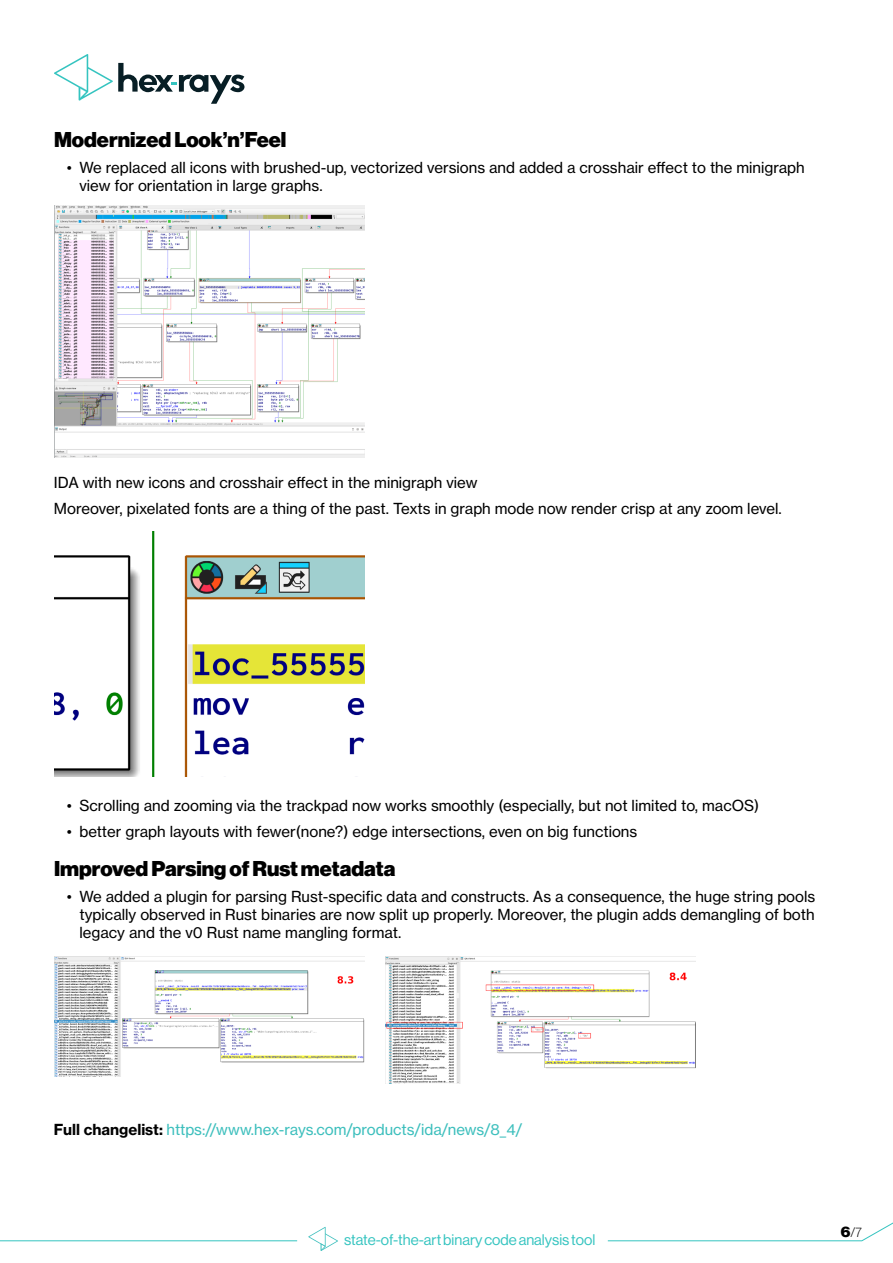
<style>
.page{position:relative;width:893px;height:1263px;background:#fff}
.page>*{position:absolute;margin:0;border:0;box-sizing:border-box;transform-origin:0 0}
.t1{font:21px "N Haas Grotesk DS Pro 95 Blk";color:#000}
.t2{font:15px/18px "N Haas Grotesk TX Pro 55 Rg";color:#000}
.t3{font:15px "N Haas Grotesk TX Pro 55 Rg";color:#3dbfbd}
.t4{font:15px "N Haas Grotesk DS Pro 55 Rg";color:#35c4c0}
.t5{font:13.5px "N Haas Grotesk DS Pro 35 X Lt";color:#000}
.s1{font-family:"N Haas Grotesk TX Pro 75 Bd";color:#000}
.s2{font-family:"N Haas Grotesk DS Pro 95 Blk";font-size:15px}
</style>
<div class="page">
<hr style="left:0;top:1240px;width:297px;height:1px;background:#35c4c0">
<svg style="left:607px;top:1222px;width:286px;height:19px"></svg>
<svg style="left:308px;top:1227px;width:30px;height:24px"></svg>
<svg style="left:54px;top:54px;width:190px;height:50px"></svg>
<img style="left:54px;top:206px;width:310px;height:252px">
<img style="left:54px;top:532px;width:310px;height:244px">
<img style="left:54px;top:957px;width:310px;height:120px">
<img style="left:385px;top:957px;width:311px;height:126px">
<h1 class="t1" style="left:54px;top:127px;width:234px">Modernized Look’n’Feel</h1>
<p class="t2" style="left:80px;top:159px;width:727px;text-indent:-13px">• We replaced all icons with brushed-up, vectorized versions and added a crosshair effect to the minigraph view for orientation in large graphs.</p>
<p class="t2" style="left:54px;top:469px;width:729px;line-height:26.5px">IDA with new icons and crosshair effect in the minigraph view<br>Moreover, pixelated fonts are a thing of the past. Texts in graph mode now render crisp at any zoom level.</p>
<p class="t2" style="left:67px;top:796px;width:694px">• Scrolling and zooming via the trackpad now works smoothly (especially, but not limited to, macOS)</p>
<p class="t2" style="left:67px;top:823px;width:572px">• better graph layouts with fewer(none?) edge intersections, even on big functions</p>
<h1 class="t1" style="left:54px;top:856px;width:343px">Improved Parsing of Rust metadata</h1>
<p class="t2" style="left:80px;top:888px;width:737px;text-align:justify;text-indent:-13px">• We added a plugin for parsing Rust-specific data and constructs. As a consequence, the huge string pools typically observed in Rust binaries are now split up properly. Moreover, the plugin adds demangling of both legacy and the v0 Rust name mangling format.</p>
<p class="t3" style="left:54px;top:1121px;width:470px"><span class="s1">Full changelist:</span> https://www.hex-rays.com/products/ida/news/8_4/</p>
<p class="t4" style="left:344px;top:1231px;width:253px">state-of-the-art binary code analysis tool</p>
<p class="t5" style="left:841px;top:1224px;width:22px"><span class="s2">6</span>/7</p>
</div>
